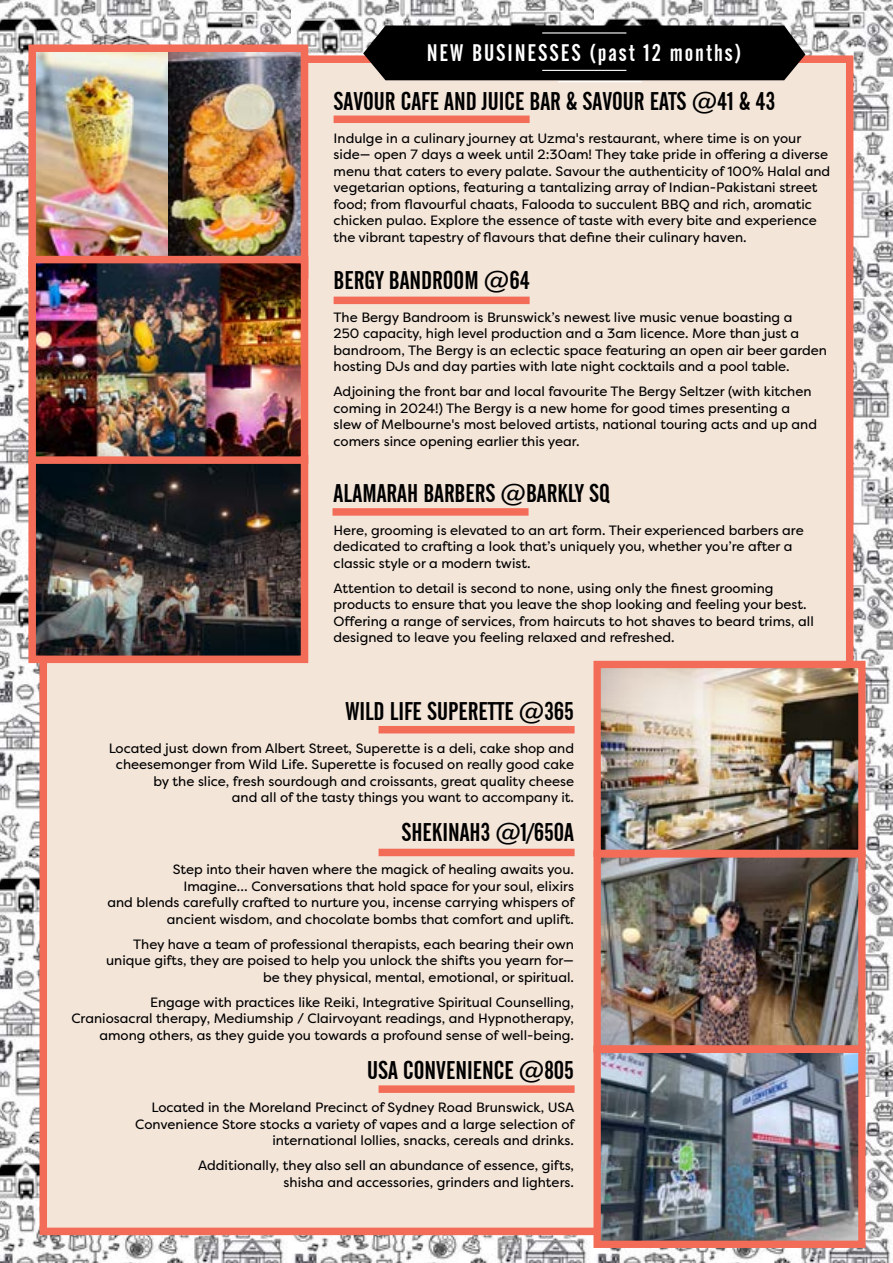
<style>
.page{position:relative;width:893px;height:1263px;background:#fff}
.page>*{position:absolute;margin:0;border:0;box-sizing:border-box;transform-origin:0 0}
.t1{font:25.5px "Alternate Gothic No 2 BT";color:#000}
.t2{font:23.85px "Alternate Gothic No 2 BT";letter-spacing:.08em;color:#fff}
.t3{font:13.5px/16.5px "Filson Pro";color:#000;text-align:right}
</style>
<div class="page">
<img style="left:0;top:0;width:893px;height:1263px">
<div style="left:43px;top:59px;width:807px;height:1172px;background:#f4e5d9"></div>
<hr style="left:251px;top:19px;width:84px;height:2px;background:#fff">
<hr style="left:558px;top:81px;width:84px;height:1px;background:#fff">
<div style="left:363px;top:26px;width:442px;height:54px;background:#000"></div>
<hr style="left:542px;top:70px;width:84px;height:1px;background:#fff">
<img style="left:37px;top:53px;width:131px;height:203px">
<img style="left:168px;top:53px;width:131px;height:203px">
<div style="left:28px;top:44px;width:280px;height:235px;border:8px solid #f36c57"></div>
<img style="left:37px;top:464px;width:262px;height:190px">
<div style="left:28px;top:455px;width:280px;height:208px;border:8px solid #f36c57"></div>
<img style="left:37px;top:265px;width:262px;height:190px">
<div style="left:28px;top:256px;width:280px;height:208px;border:8px solid #f36c57"></div>
<img style="left:601px;top:669px;width:256px;height:180px">
<div style="left:593px;top:661px;width:272px;height:196px;border:7px solid #f36c57"></div>
<img style="left:601px;top:858px;width:256px;height:186px">
<div style="left:593px;top:850px;width:272px;height:202px;border:7px solid #f36c57"></div>
<img style="left:601px;top:1054px;width:256px;height:186px">
<div style="left:593px;top:1046px;width:272px;height:202px;border:7px solid #f36c57"></div>
<hr style="left:542px;top:32px;width:84px;height:2px;background:#fff">
<div style="left:379px;top:726px;width:196px;height:7px;background:#f36c57"></div>
<div style="left:379px;top:849px;width:196px;height:7px;background:#f36c57"></div>
<div style="left:379px;top:1085px;width:196px;height:8px;background:#f36c57"></div>
<div style="left:332px;top:508px;width:197px;height:8px;background:#f36c57"></div>
<div style="left:334px;top:116px;width:196px;height:7px;background:#f36c57"></div>
<div style="left:334px;top:297px;width:196px;height:7px;background:#f36c57"></div>
<h2 class="t2" style="left:427px;top:39px;width:316px">NEW BUSINESSES (past 12 months)</h2>
<h1 class="t1" style="left:334px;top:87px;width:443px">SAVOUR CAFE AND JUICE BAR &amp; SAVOUR EATS @41 &amp; 43</h1>
<p class="t3" style="left:334px;top:130px;width:498px;text-align:left">Indulge in a culinary journey at Uzma's restaurant, where time is on your side— open 7 days a week until 2:30am! They take pride in offering a diverse menu that caters to every palate. Savour the authenticity of 100% Halal and vegetarian options, featuring a tantalizing array of Indian-Pakistani street food; from flavourful chaats, Falooda to succulent BBQ and rich, aromatic chicken pulao. Explore the essence of taste with every bite and experience the vibrant tapestry of flavours that define their culinary haven.</p>
<h1 class="t1" style="left:334px;top:266px;width:198px">BERGY BANDROOM @64</h1>
<p class="t3" style="left:334px;top:309px;width:495px;text-align:left">The Bergy Bandroom is Brunswick’s newest live music venue boasting a<br>250 capacity, high level production and a 3am licence. More than just a bandroom, The Bergy is an eclectic space featuring an open air beer garden hosting DJs and day parties with late night cocktails and a pool table.</p>
<p class="t3" style="left:334px;top:383px;width:485px;text-align:left">Adjoining the front bar and local favourite The Bergy Seltzer (with kitchen coming in 2024!) The Bergy is a new home for good times presenting a slew of Melbourne's most beloved artists, national touring acts and up and comers since opening earlier this year.</p>
<h1 class="t1" style="left:334px;top:478px;width:278px">ALAMARAH BARBERS @BARKLY SQ</h1>
<p class="t3" style="left:334px;top:521px;width:472px;text-align:left">Here, grooming is elevated to an art form. Their experienced barbers are dedicated to crafting a look that’s uniquely you, whether you’re after a classic style or a modern twist.</p>
<p class="t3" style="left:334px;top:579px;width:482px;text-align:left">Attention to detail is second to none, using only the finest grooming products to ensure that you leave the shop looking and feeling your best.<br>Offering a range of services, from haircuts to hot shaves to beard trims, all designed to leave you feeling relaxed and refreshed.</p>
<h1 class="t1" style="left:345px;top:697px;width:230px">WILD LIFE SUPERETTE @365</h1>
<p class="t3" style="left:109px;top:740px;width:467px">Located just down from Albert Street, Superette is a deli, cake shop and cheesemonger from Wild Life. Superette is focused on really good cake by the slice, fresh sourdough and croissants, great quality cheese<br>and all of the tasty things you want to accompany it.</p>
<h1 class="t1" style="left:401px;top:818px;width:174px">SHEKINAH3 @1/650A</h1>
<p class="t3" style="left:107px;top:861px;width:469px">Step into their haven where the magick of healing awaits you.<br>Imagine… Conversations that hold space for your soul, elixirs<br>and blends carefully crafted to nurture you, incense carrying whispers of ancient wisdom, and chocolate bombs that comfort and uplift.</p>
<p class="t3" style="left:106px;top:936px;width:469px">They have a team of professional therapists, each bearing their own unique gifts, they are poised to help you unlock the shifts you yearn for— be they physical, mental, emotional, or spiritual.</p>
<p class="t3" style="left:71px;top:994px;width:504px">Engage with practices like Reiki, Integrative Spiritual Counselling,<br>Craniosacral therapy, Mediumship / Clairvoyant readings, and Hypnotherapy, among others, as they guide you towards a profound sense of well-being.</p>
<h1 class="t1" style="left:367px;top:1056px;width:208px">USA CONVENIENCE @805</h1>
<p class="t3" style="left:135px;top:1099px;width:441px">Located in the Moreland Precinct of Sydney Road Brunswick, USA<br>Convenience Store stocks a variety of vapes and a large selection of international lollies, snacks, cereals and drinks.</p>
<p class="t3" style="left:198px;top:1157px;width:377px">Additionally, they also sell an abundance of essence, gifts, shisha and accessories, grinders and lighters.</p>
</div>
